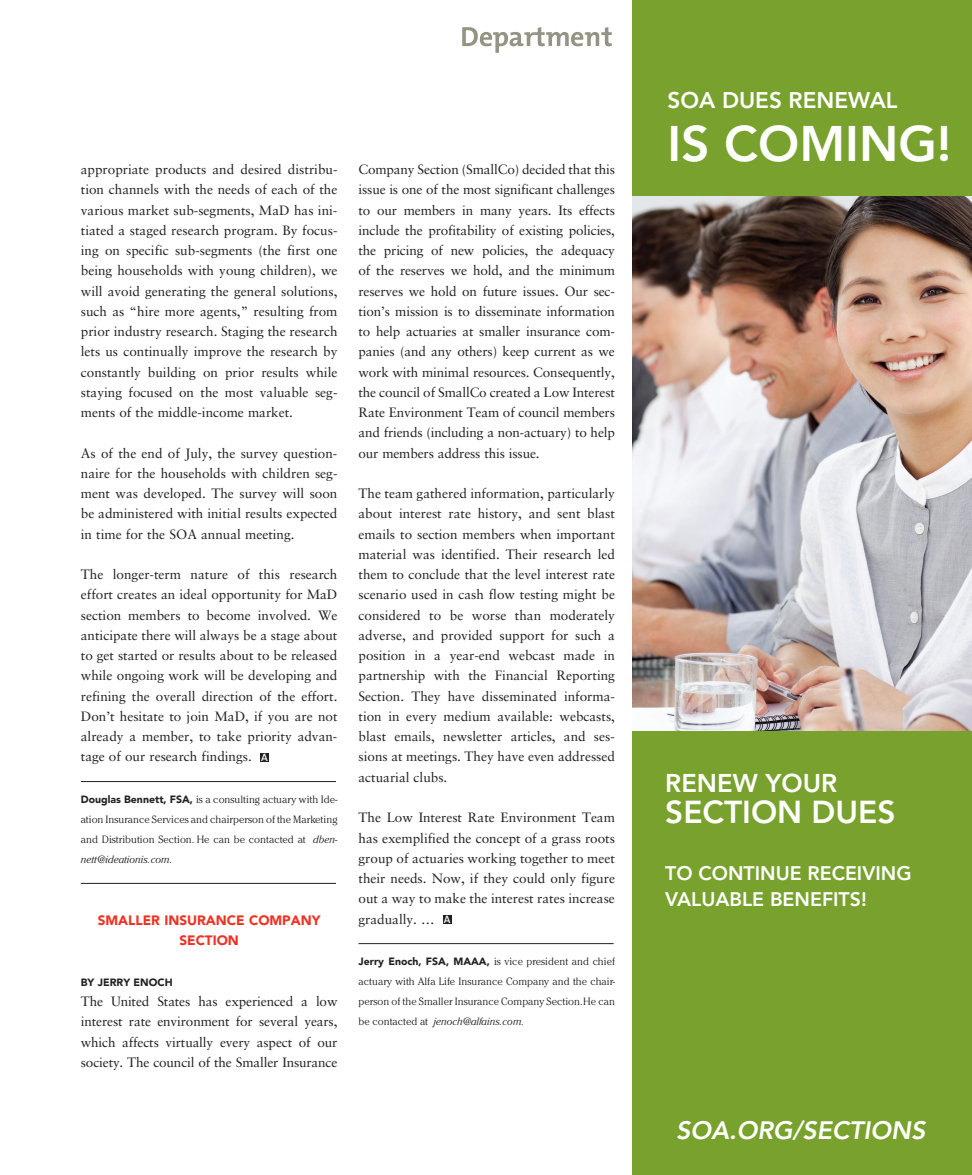
<style>
.page{position:relative;width:972px;height:1175px;background:#fff}
.page>*{position:absolute;margin:0;border:0;box-sizing:border-box;transform-origin:0 0}
.t1{font:800 49.5px "Avenir";color:#fff}
.t2{font:800 31.5px "Avenir";color:#fff}
.t3{font:800 25.5px "Avenir";color:#fff}
.t4{font:italic 800 25.05px "Avenir";color:#fff}
.t5{font:800 22.5px "Avenir";color:#fff}
.t6{font:800 19.5px/25.5px "Avenir";color:#fff}
.t7{font:13.5px/20.2px "Sabon";color:#231f20;text-align:justify}
.t8{font:900 13.5px/20.2px "Avenir LT Std";color:#ef3122;text-align:center}
.t9{font:300 10.5px/20.2px "Cheltenham Std";color:#231f20;text-align:justify}
.t10{font:900 10.5px "Avenir LT Std";color:#231f20}
.s1{font-family:"The Mix B6";font-weight:600;font-size:10.8px;color:#fff}
.s2{font-family:"Avenir";font-weight:900}
.s3{font-style:italic}
</style>
<div class="page">
<img style="left:633px;top:195px;width:339px;height:536px">
<div style="left:633px;top:0;width:339px;height:195px;background:#78a22d"></div>
<svg style="left:462px;top:27px;width:150px;height:26px"></svg>
<div style="left:260px;top:752px;width:9px;height:9px;background:#231f20"></div>
<hr style="left:81px;top:781px;width:255px;height:1px;background:#231f20">
<hr style="left:81px;top:883px;width:255px;height:1px;background:#231f20">
<div style="left:443px;top:914px;width:9px;height:9px;background:#231f20"></div>
<hr style="left:358px;top:943px;width:256px;height:1px;background:#231f20">
<div style="left:633px;top:731px;width:339px;height:443px;background:#78a22d"></div>
<p class="t7" style="left:81px;top:159px;width:258px">appropriate products and desired distribu&shy;tion channels with the needs of each of the various market sub-segments, MaD has ini&shy;tiated a staged research program. By focus&shy;ing on specific sub-segments (the first one being households with young children), we will avoid generating the general solutions, such as “hire more agents,” resulting from prior industry research. Staging the research lets us continually improve the research by constantly building on prior results while staying focused on the most valuable seg&shy;ments of the middle-income market.</p>
<p class="t7" style="left:81px;top:442px;width:258px">As of the end of July, the survey question&shy;naire for the households with children seg&shy;ment was developed. The survey will soon be administered with initial results expected in time for the SOA annual meeting.</p>
<p class="t7" style="left:81px;top:564px;width:258px">The longer-term nature of this research effort creates an ideal opportunity for MaD section members to become involved. We anticipate there will always be a stage about to get started or results about to be released while ongoing work will be developing and refining the overall direction of the effort.<br>Don’t hesitate to join MaD, if you are not already a member, to take priority advan&shy;tage of our research findings. <span class="s1">A</span></p>
<p class="t9" style="left:81px;top:788px;width:258px"><span class="s2">Douglas Bennett, FSA,</span> is a consulting actuary with Ide&shy;ation Insurance Services and chairperson of the Marketing and Distribution Section. He can be contacted at <span class="s3">dben&shy;nett@ideationis.com.</span></p>
<p class="t8" style="left:98px;top:910px;width:224px">SMALLER INSURANCE COMPANY<br>SECTION</p>
<p class="t10" style="left:81px;top:976px;width:93px">BY JERRY ENOCH</p>
<p class="t7" style="left:81px;top:991px;width:258px">The United States has experienced a low interest rate environment for several years, which affects virtually every aspect of our society. The council of the Smaller Insurance</p>
<p class="t7" style="left:359px;top:159px;width:258px">Company Section (SmallCo) decided that this issue is one of the most significant challenges to our members in many years. Its effects include the profitability of existing policies, the pricing of new policies, the adequacy of the reserves we hold, and the minimum reserves we hold on future issues. Our sec&shy;tion’s mission is to disseminate information to help actuaries at smaller insurance com&shy;panies (and any others) keep current as we work with minimal resources. Consequently, the council of SmallCo created a Low Interest Rate Environment Team of council members and friends (including a non-actuary) to help our members address this issue.</p>
<p class="t7" style="left:359px;top:483px;width:258px">The team gathered information, particularly about interest rate history, and sent blast emails to section members when important material was identified. Their research led them to conclude that the level interest rate scenario used in cash flow testing might be considered to be worse than moderately adverse, and provided support for such a position in a year-end webcast made in partnership with the Financial Reporting Section. They have disseminated informa&shy;tion in every medium available: webcasts, blast emails, newsletter articles, and ses&shy;sions at meetings. They have even addressed actuarial clubs.</p>
<p class="t7" style="left:359px;top:807px;width:258px">The Low Interest Rate Environment Team has exemplified the concept of a grass roots group of actuaries working together to meet their needs. Now, if they could only figure out a way to make the interest rates increase gradually. … <span class="s1">A</span></p>
<p class="t9" style="left:358px;top:950px;width:258px"><span class="s2">Jerry Enoch, FSA, MAAA,</span> is vice president and chief actuary with Alfa Life Insurance Company and the chair&shy;person of the Smaller Insurance Company Section. He can be contacted at <span class="s3">jenoch@alfains.com.</span></p>
<h3 class="t5" style="left:667px;top:87px;width:232px">SOA DUES RENEWAL</h3>
<h1 class="t1" style="left:667px;top:114px;width:286px">IS COMING!</h1>
<h3 class="t3" style="left:665px;top:768px;width:173px">RENEW YOUR</h3>
<h2 class="t2" style="left:665px;top:793px;width:229px">SECTION DUES</h2>
<h3 class="t6" style="left:665px;top:861px;width:248px">TO CONTINUE RECEIVING<br>VALUABLE BENEFITS!</h3>
<h3 class="t4" style="left:676px;top:1115px;width:251px">SOA.ORG/SECTIONS</h3>
</div>
